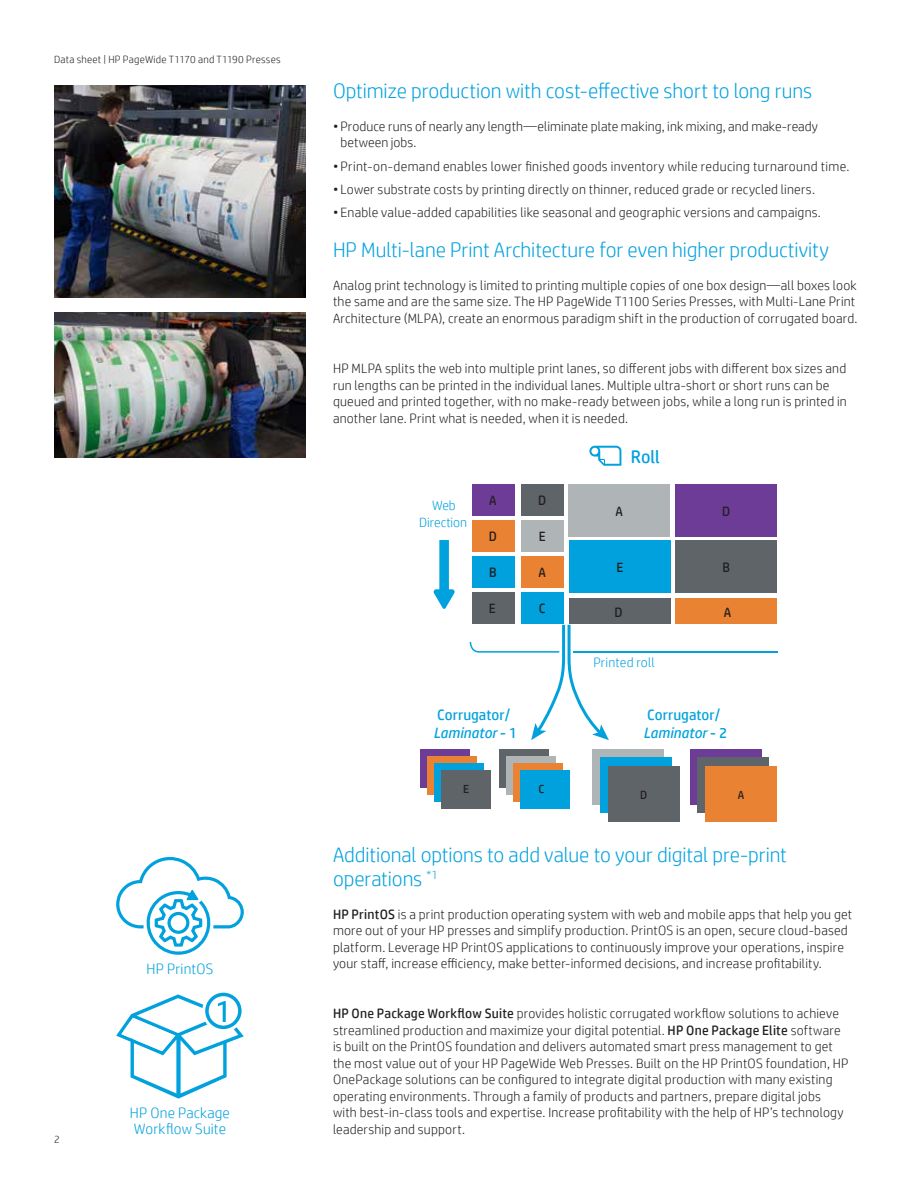
<style>
.page{position:relative;width:918px;height:1188px;background:#fff}
.page>*{position:absolute;margin:0;border:0;box-sizing:border-box;transform-origin:0 0}
.t1{font:300 21px/24px "HP Simplified";letter-spacing:-.005em;color:#00a1dd}
.t2{font:18px "HP Simplified";color:#00a1dd}
.t3{font:15px/18px "HP Simplified";color:#00a1dd}
.t4{font:300 15px/16.5px "HP Simplified";letter-spacing:.01em;color:#00a1dd}
.t5{font:300 13.5px/16.5px "HP Simplified";letter-spacing:.015em;color:#231f20}
.t6{font:300 13.5px/16.5px "HP Simplified";color:#00a1dd;text-align:center}
.t7{font:13.5px "HP Simplified";color:#231f20}
.t8{font:11.7px "HP Simplified";color:#231f20}
.t9{font:300 10.5px "HP Simplified";letter-spacing:.025em;color:#231f20}
.s1{font-style:italic}
.s2{font-weight:400}
</style>
<div class="page">
<img style="left:54px;top:313px;width:252px;height:145px">
<img style="left:54px;top:86px;width:252px;height:212px">
<svg style="left:116px;top:857px;width:128px;height:98px"></svg>
<div style="left:421px;top:750px;width:49px;height:38px;background:#6c3c96"></div>
<div style="left:428px;top:756px;width:49px;height:38px;background:#e98232"></div>
<div style="left:434px;top:763px;width:49px;height:38px;background:#00a1dd"></div>
<div style="left:441px;top:770px;width:49px;height:39px;background:#5e6468"></div>
<div style="left:593px;top:750px;width:71px;height:55px;background:#afb4b7"></div>
<div style="left:600px;top:757px;width:71px;height:56px;background:#00a1dd"></div>
<div style="left:608px;top:766px;width:71px;height:56px;background:#5e6468"></div>
<div style="left:690px;top:750px;width:72px;height:55px;background:#6c3c96"></div>
<div style="left:698px;top:757px;width:71px;height:56px;background:#5e6468"></div>
<div style="left:706px;top:766px;width:71px;height:56px;background:#e98232"></div>
<div style="left:500px;top:750px;width:49px;height:38px;background:#5e6468"></div>
<div style="left:507px;top:756px;width:49px;height:38px;background:#afb4b7"></div>
<div style="left:513px;top:763px;width:49px;height:38px;background:#e98232"></div>
<div style="left:520px;top:770px;width:49px;height:39px;background:#00a1dd"></div>
<div style="left:569px;top:484px;width:101px;height:53px;background:#afb4b7"></div>
<div style="left:675px;top:484px;width:102px;height:53px;background:#6c3c96"></div>
<div style="left:521px;top:484px;width:43px;height:32px;background:#5e6468"></div>
<div style="left:472px;top:520px;width:43px;height:31px;background:#e98232"></div>
<div style="left:521px;top:520px;width:43px;height:31px;background:#afb4b7"></div>
<div style="left:472px;top:556px;width:43px;height:31px;background:#00a1dd"></div>
<div style="left:521px;top:556px;width:43px;height:31px;background:#e98232"></div>
<div style="left:472px;top:484px;width:43px;height:32px;background:#6c3c96"></div>
<div style="left:472px;top:592px;width:43px;height:31px;background:#5e6468"></div>
<div style="left:521px;top:592px;width:43px;height:31px;background:#00a1dd"></div>
<div style="left:675px;top:598px;width:102px;height:25px;background:#e98232"></div>
<div style="left:569px;top:598px;width:102px;height:25px;background:#5e6468"></div>
<div style="left:569px;top:541px;width:102px;height:52px;background:#00a1dd"></div>
<div style="left:675px;top:541px;width:102px;height:52px;background:#5e6468"></div>
<svg style="left:434px;top:540px;width:21px;height:69px"></svg>
<svg style="left:589px;top:446px;width:32px;height:20px"></svg>
<svg style="left:470px;top:623px;width:139px;height:117px"></svg>
<hr style="left:573px;top:651px;width:205px;height:2px;background:#00a1dd">
<svg style="left:116px;top:993px;width:128px;height:106px"></svg>
<p class="t9" style="left:54px;top:53px;width:228px">Data sheet | HP PageWide T1170 and T1190 Presses</p>
<p class="t9" style="left:54px;top:1133px;width:7px">2</p>
<p class="t4" style="left:147px;top:960px;width:68px">HP PrintOS</p>
<p class="t4" style="left:130px;top:1104px;width:101px">HP One Package<br>Workflow Suite</p>
<h1 class="t1" style="left:333px;top:79px;width:481px">Optimize production with cost-effective short to long runs</h1>
<p class="t5" style="left:341px;top:118px;width:479px;text-indent:-8px">• Produce runs of nearly any length—eliminate plate making, ink mixing, and make-ready between jobs.</p>
<p class="t5" style="left:333px;top:157px;width:518px">• Print-on-demand enables lower finished goods inventory while reducing turnaround time.</p>
<p class="t5" style="left:333px;top:181px;width:484px">• Lower substrate costs by printing directly on thinner, reduced grade or recycled liners.</p>
<p class="t5" style="left:333px;top:204px;width:489px">• Enable value-added capabilities like seasonal and geographic versions and campaigns.</p>
<h1 class="t1" style="left:333px;top:238px;width:497px">HP Multi-lane Print Architecture for even higher productivity</h1>
<p class="t5" style="left:333px;top:277px;width:526px">Analog print technology is limited to printing multiple copies of one box design—all boxes look the same and are the same size. The HP PageWide T1100 Series Presses, with Multi-Lane Print<br>Architecture (MLPA), create an enormous paradigm shift in the production of corrugated board.</p>
<p class="t5" style="left:333px;top:360px;width:515px">HP MLPA splits the web into multiple print lanes, so different jobs with different box sizes and run lengths can be printed in the individual lanes. Multiple ultra-short or short runs can be queued and printed together, with no make-ready between jobs, while a long run is printed in another lane. Print what is needed, when it is needed.</p>
<p class="t6" style="left:419px;top:497px;width:49px">Web<br>Direction</p>
<p class="t7" style="left:489px;top:493px;width:9px">A</p>
<p class="t7" style="left:489px;top:529px;width:10px">D</p>
<p class="t7" style="left:489px;top:565px;width:9px">B</p>
<p class="t7" style="left:489px;top:601px;width:8px">E</p>
<p class="t7" style="left:538px;top:493px;width:10px">D</p>
<p class="t7" style="left:539px;top:529px;width:8px">E</p>
<p class="t7" style="left:538px;top:565px;width:9px">A</p>
<p class="t7" style="left:539px;top:601px;width:8px">C</p>
<h2 class="t2" style="left:631px;top:446px;width:30px">Roll</h2>
<p class="t7" style="left:616px;top:504px;width:9px">A</p>
<p class="t7" style="left:722px;top:504px;width:10px">D</p>
<p class="t7" style="left:616px;top:560px;width:8px">E</p>
<p class="t7" style="left:722px;top:560px;width:9px">B</p>
<p class="t7" style="left:615px;top:605px;width:10px">D</p>
<p class="t7" style="left:724px;top:605px;width:9px">A</p>
<p class="t6" style="left:593px;top:654px;width:63px">Printed roll</p>
<p class="t3" style="left:433px;top:706px;width:85px">Corrugator/<br><span class="s1">Laminator</span> - 1</p>
<p class="t3" style="left:643px;top:706px;width:85px">Corrugator/<br><span class="s1">Laminator</span> - 2</p>
<p class="t8" style="left:463px;top:782px;width:8px">E</p>
<p class="t8" style="left:538px;top:782px;width:7px">C</p>
<p class="t8" style="left:640px;top:788px;width:9px">D</p>
<p class="t8" style="left:738px;top:788px;width:8px">A</p>
<h1 class="t1" style="left:333px;top:842px;width:456px">Additional options to add value to your digital pre-print operations <sup>*1</sup></h1>
<p class="t5" style="left:333px;top:906px;width:521px"><span class="s2">HP PrintOS</span> is a print production operating system with web and mobile apps that help you get more out of your HP presses and simplify production. PrintOS is an open, secure cloud-based platform. Leverage HP PrintOS applications to continuously improve your operations, inspire your staff, increase efficiency, make better-informed decisions, and increase profitability.</p>
<p class="t5" style="left:333px;top:1005px;width:517px"><span class="s2">HP One Package Workflow Suite</span> provides holistic corrugated workflow solutions to achieve streamlined production and maximize your digital potential. <span class="s2">HP One Package Elite</span> software is built on the PrintOS foundation and delivers automated smart press management to get the most value out of your HP PageWide Web Presses. Built on the HP PrintOS foundation, HP OnePackage solutions can be configured to integrate digital production with many existing operating environments. Through a family of products and partners, prepare digital jobs<br>with best-in-class tools and expertise. Increase profitability with the help of HP’s technology leadership and support.</p>
</div>
